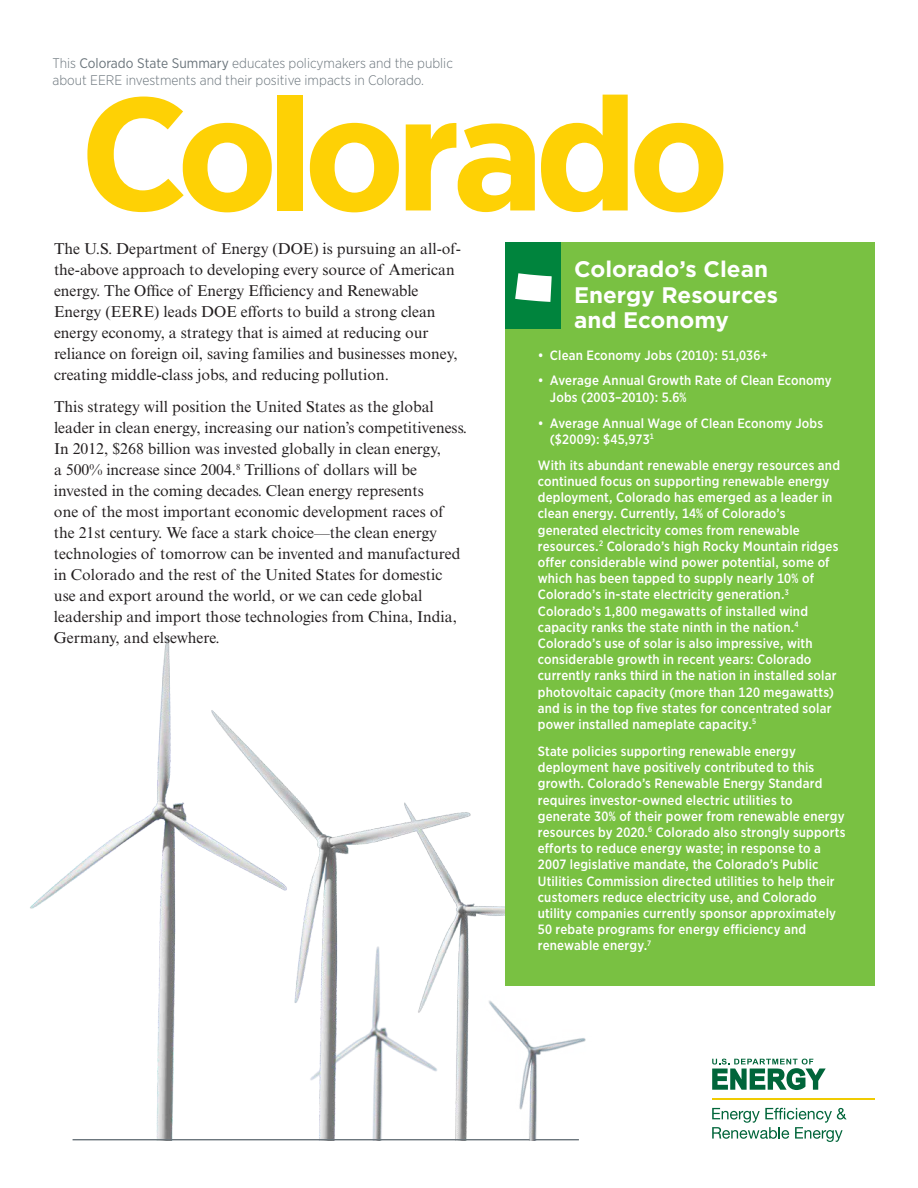
<style>
.page{position:relative;width:918px;height:1188px;background:#fff}
.page>*{position:absolute;margin:0;border:0;box-sizing:border-box;transform-origin:0 0}
.t1{font:700 160.5px "Gotham Narrow";letter-spacing:-.055em;color:#fed105;scale:1.1 1}
.t2{font:700 22.5px/25.5px "Gotham";color:#fff}
.t3{font:15.75px/21px "Times New Roman MT Std";color:#231f20}
.t4{font:300 13.8px/17.5px "Gotham Narrow";color:#6a747b}
.t5{font:500 13.5px/16.2px "Gotham Narrow";letter-spacing:.015em;color:#fff}
.s1{font-weight:400}
</style>
<div class="page">
<img style="left:30px;top:637px;width:475px;height:503px">
<hr style="left:73px;top:1139px;width:506px;height:1px;background:#6a747b">
<div style="left:505px;top:243px;width:370px;height:743px;background:#79c142"></div>
<div style="left:505px;top:243px;width:56px;height:86px;background:#00843d"></div>
<svg style="left:515px;top:273px;width:37px;height:29px"></svg>
<svg style="left:712px;top:1059px;width:114px;height:31px"></svg>
<hr style="left:712px;top:1098px;width:163px;height:1px;background:#f0cb02">
<svg style="left:712px;top:1108px;width:135px;height:34px"></svg>
<img style="left:481px;top:986px;width:105px;height:154px">
<p class="t4" style="left:52px;top:54px;width:402px">This <span class="s1">Colorado State Summary</span> educates policymakers and the public about EERE investments and their positive impacts in Colorado.</p>
<h1 class="t1" style="left:80px;top:51px;width:593px">Colorado</h1>
<p class="t3" style="left:54px;top:238px;width:409px">The U.S. Department of Energy (DOE) is pursuing an all-of&shy;the-above approach to developing every source of American energy. The Office of Energy Efficiency and Renewable Energy (EERE) leads DOE efforts to build a strong clean energy economy, a strategy that is aimed at reducing our reliance on foreign oil, saving families and businesses money, creating middle-class jobs, and reducing pollution.</p>
<p class="t3" style="left:54px;top:396px;width:415px">This strategy will position the United States as the global leader in clean energy, increasing our nation’s competitiveness.<br>In 2012, $268 billion was invested globally in clean energy,<br>a 500% increase since 2004.<sup>8</sup> Trillions of dollars will be invested in the coming decades. Clean energy represents<br>one of the most important economic development races of the 21st century. We face a stark choice—the clean energy technologies of tomorrow can be invented and manufactured in Colorado and the rest of the United States for domestic use and export around the world, or we can cede global leadership and import those technologies from China, India, Germany, and elsewhere.</p>
<h2 class="t2" style="left:574px;top:256px;width:206px">Colorado’s Clean<br>Energy Resources and Economy</h2>
<p class="t5" style="left:538px;top:347px;width:231px">• Clean Economy Jobs (2010): 51,036+</p>
<p class="t5" style="left:550px;top:372px;width:283px;text-indent:-12px">• Average Annual Growth Rate of Clean Economy<br>Jobs (2003–2010): 5.6%</p>
<p class="t5" style="left:550px;top:415px;width:275px;text-indent:-12px">• Average Annual Wage of Clean Economy Jobs ($2009): $45,973<sup>1</sup></p>
<p class="t5" style="left:538px;top:457px;width:304px">With its abundant renewable energy resources and continued focus on supporting renewable energy deployment, Colorado has emerged as a leader in clean energy. Currently, 14% of Colorado’s generated electricity comes from renewable resources.<sup>2</sup> Colorado’s high Rocky Mountain ridges offer considerable wind power potential, some of which has been tapped to supply nearly 10% of Colorado’s in-state electricity generation.<sup>3<br></sup>Colorado’s 1,800 megawatts of installed wind capacity ranks the state ninth in the nation.<sup>4<br></sup>Colorado’s use of solar is also impressive, with considerable growth in recent years: Colorado currently ranks third in the nation in installed solar photovoltaic capacity (more than 120 megawatts) and is in the top five states for concentrated solar power installed nameplate capacity.<sup>5</sup></p>
<p class="t5" style="left:538px;top:743px;width:309px">State policies supporting renewable energy deployment have positively contributed to this growth. Colorado’s Renewable Energy Standard requires investor-owned electric utilities to generate 30% of their power from renewable energy resources by 2020.<sup>6</sup> Colorado also strongly supports efforts to reduce energy waste; in response to a 2007 legislative mandate, the Colorado’s Public Utilities Commission directed utilities to help their customers reduce electricity use, and Colorado utility companies currently sponsor approximately 50 rebate programs for energy efficiency and renewable energy.<sup>7</sup></p>
</div>
